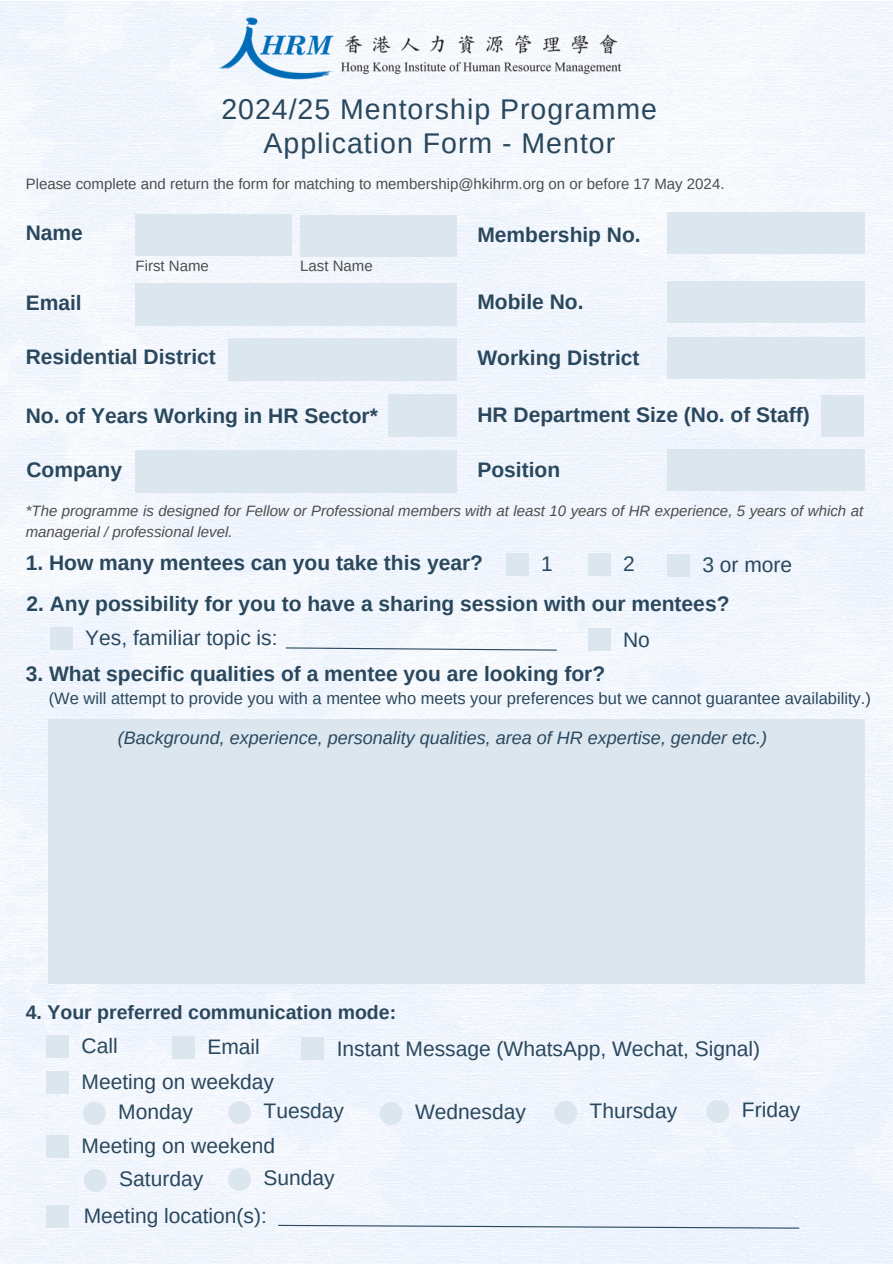
<style>
.page{position:relative;width:893px;height:1264px;background:#fff}
.page>*{position:absolute;margin:0;border:0;box-sizing:border-box;transform-origin:0 0}
.t1{font:28.5px "Arimo";letter-spacing:.035em;color:#2a485d}
.t2{font:700 21px "Arimo";color:#2a485d}
.t3{font:21px "Arimo";color:#2a485d}
.t4{font:700 19.5px "Arimo";color:#2a485d}
.t5{font:italic 18px "Arimo";color:#2a485d}
.t6{font:16.5px "Arimo";color:#2a485d}
.t7{font:italic 15px/20.2px "Arimo";color:#4d4d4d}
.t8{font:15px "Arimo";color:#4d4d4d}
</style>
<div class="page">
<div style="left:135px;top:214px;width:157px;height:42px;background:#dbe6ef"></div>
<div style="left:49px;top:719px;width:815px;height:265px;background:#dbe6ef"></div>
<div style="left:135px;top:283px;width:322px;height:42px;background:#dbe6ef"></div>
<img style="left:210px;top:8px;width:417px;height:79px">
<div style="left:300px;top:215px;width:157px;height:41px;background:#dbe6ef"></div>
<div style="left:228px;top:338px;width:229px;height:43px;background:#dbe6ef"></div>
<div style="left:388px;top:394px;width:69px;height:43px;background:#dbe6ef"></div>
<div style="left:135px;top:450px;width:322px;height:43px;background:#dbe6ef"></div>
<div style="left:667px;top:212px;width:197px;height:41px;background:#dbe6ef"></div>
<div style="left:667px;top:281px;width:197px;height:41px;background:#dbe6ef"></div>
<div style="left:667px;top:337px;width:197px;height:41px;background:#dbe6ef"></div>
<div style="left:821px;top:395px;width:43px;height:42px;background:#dbe6ef"></div>
<div style="left:667px;top:449px;width:197px;height:42px;background:#dbe6ef"></div>
<div style="left:505px;top:553px;width:23px;height:23px;background:#dbe6ef"></div>
<div style="left:587px;top:553px;width:23px;height:23px;background:#dbe6ef"></div>
<div style="left:667px;top:553px;width:23px;height:23px;background:#dbe6ef"></div>
<div style="left:50px;top:627px;width:23px;height:23px;background:#dbe6ef"></div>
<svg style="left:284px;top:646px;width:274px;height:5px"></svg>
<div style="left:587px;top:628px;width:23px;height:23px;background:#dbe6ef"></div>
<div style="left:46px;top:1035px;width:23px;height:23px;background:#dbe6ef"></div>
<div style="left:172px;top:1036px;width:23px;height:23px;background:#dbe6ef"></div>
<div style="left:46px;top:1071px;width:23px;height:23px;background:#dbe6ef"></div>
<div style="left:83px;top:1101px;width:23px;height:23px;background:#dbe6ef;border-radius:50%"></div>
<div style="left:228px;top:1101px;width:23px;height:23px;background:#dbe6ef;border-radius:50%"></div>
<div style="left:379px;top:1101px;width:23px;height:23px;background:#dbe6ef;border-radius:50%"></div>
<div style="left:554px;top:1101px;width:23px;height:23px;background:#dbe6ef;border-radius:50%"></div>
<div style="left:706px;top:1099px;width:23px;height:23px;background:#dbe6ef;border-radius:50%"></div>
<div style="left:46px;top:1134px;width:23px;height:23px;background:#dbe6ef"></div>
<div style="left:84px;top:1168px;width:23px;height:23px;background:#dbe6ef;border-radius:50%"></div>
<div style="left:228px;top:1167px;width:23px;height:23px;background:#dbe6ef;border-radius:50%"></div>
<div style="left:46px;top:1205px;width:23px;height:23px;background:#dbe6ef"></div>
<svg style="left:277px;top:1224px;width:523px;height:5px"></svg>
<div style="left:301px;top:1037px;width:23px;height:23px;background:#dbe6ef"></div>
<p class="t1" style="left:221px;top:94px;width:437px">2024/25 Mentorship Programme</p>
<h2 class="t1" style="left:263px;top:127px;width:353px">Application Form - Mentor</h2>
<h2 class="t8" style="left:26px;top:175px;width:700px">Please complete and return the form for matching to membership@hkihrm.org on or before 17 May 2024.</h2>
<h1 class="t2" style="left:26px;top:220px;width:59px">Name</h1>
<p class="t2" style="left:26px;top:291px;width:57px">Email</p>
<p class="t8" style="left:135px;top:257px;width:75px">First Name</p>
<h2 class="t8" style="left:300px;top:257px;width:74px">Last Name</h2>
<h2 class="t2" style="left:26px;top:345px;width:191px">Residential District</h2>
<h2 class="t2" style="left:26px;top:403px;width:353px">No. of Years Working in HR Sector*</h2>
<h1 class="t2" style="left:26px;top:458px;width:97px">Company</h1>
<h2 class="t2" style="left:477px;top:223px;width:165px">Membership No.</h2>
<h2 class="t2" style="left:477px;top:290px;width:107px">Mobile No.</h2>
<h2 class="t2" style="left:477px;top:346px;width:163px">Working District</h2>
<h2 class="t2" style="left:477px;top:403px;width:334px">HR Department Size (No. of Staff)</h2>
<h2 class="t2" style="left:477px;top:458px;width:84px">Position</h2>
<h3 class="t7" style="left:26px;top:501px;width:838px">*The programme is designed for Fellow or Professional members with at least 10 years of HR experience, 5 years of which at managerial / professional level.</h3>
<p class="t2" style="left:26px;top:551px;width:458px">1. How many mentees can you take this year?</p>
<p class="t3" style="left:541px;top:552px;width:13px">1</p>
<p class="t3" style="left:623px;top:552px;width:13px">2</p>
<h3 class="t3" style="left:702px;top:553px;width:91px">3 or more</h3>
<h2 class="t2" style="left:26px;top:592px;width:704px">2. Any possibility for you to have a sharing session with our mentees?</h2>
<h3 class="t3" style="left:85px;top:626px;width:194px">Yes, familiar topic is:</h3>
<h3 class="t3" style="left:623px;top:627px;width:28px">No</h3>
<h4 class="t2" style="left:26px;top:661px;width:581px">3. What specific qualities of a mentee you are looking for?</h4>
<h4 class="t6" style="left:49px;top:689px;width:823px">(We will attempt to provide you with a mentee who meets your preferences but we cannot guarantee availability.)</h4>
<h4 class="t5" style="left:118px;top:727px;width:650px">(Background, experience, personality qualities, area of HR expertise, gender etc.)</h4>
<h2 class="t4" style="left:26px;top:1001px;width:372px">4. Your preferred communication mode:</h2>
<h2 class="t3" style="left:82px;top:1034px;width:38px">Call</h2>
<h3 class="t3" style="left:207px;top:1035px;width:54px">Email</h3>
<h3 class="t3" style="left:82px;top:1069px;width:194px">Meeting on weekday</h3>
<h3 class="t3" style="left:118px;top:1099px;width:76px">Monday</h3>
<h3 class="t3" style="left:263px;top:1099px;width:82px">Tuesday</h3>
<h3 class="t3" style="left:415px;top:1099px;width:112px">Wednesday</h3>
<h3 class="t3" style="left:589px;top:1099px;width:89px">Thursday</h3>
<h3 class="t3" style="left:741px;top:1097px;width:60px">Friday</h3>
<h3 class="t3" style="left:82px;top:1134px;width:195px">Meeting on weekend</h3>
<h3 class="t3" style="left:119px;top:1166px;width:85px">Saturday</h3>
<h3 class="t3" style="left:263px;top:1165px;width:73px">Sunday</h3>
<h3 class="t3" style="left:84px;top:1204px;width:185px">Meeting location(s):</h3>
<h3 class="t3" style="left:337px;top:1036px;width:425px">Instant Message (WhatsApp, Wechat, Signal)</h3>
</div>
